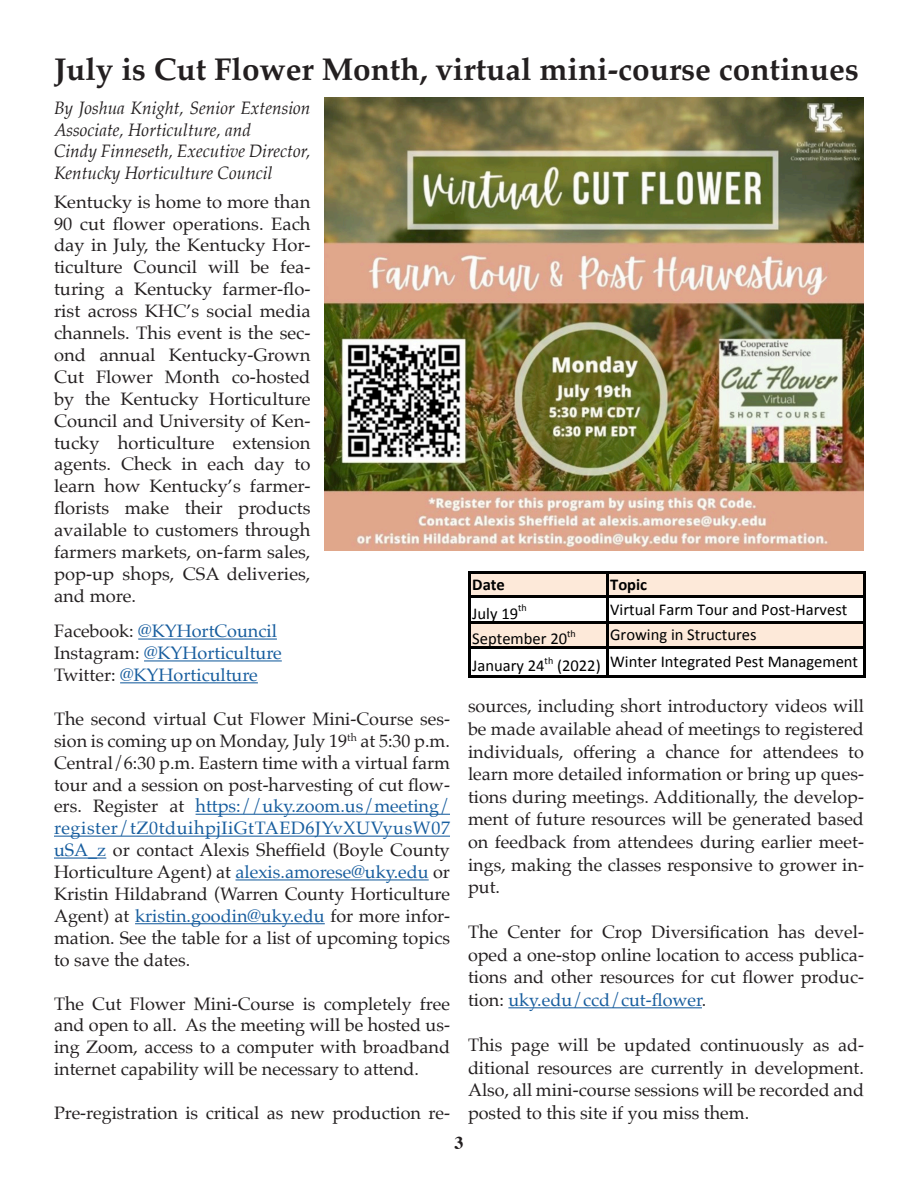
<style>
.page{position:relative;width:918px;height:1188px;background:#fff}
.page>*{position:absolute;margin:0;border:0;box-sizing:border-box;transform-origin:0 0}
.t1{font:700 31.5px "Palatino";color:#231f20}
.t2{font:18px/21.9px "Palatino";color:#231f20;text-align:justify}
.t3{font:italic 18px/21.6px "Palatino";color:#231f20;scale:.96 1}
.t4{font:18px "Palatino";color:#175d9e}
.t5{font:700 18px "Times";color:#231f20}
.t6{font:16.5px "Calibri";color:#000}
.t7{font:700 16.5px "Calibri";color:#000}
.t8{font:10.05px "Calibri";color:#000}
.s1{color:#231f20}
.s2{color:#175d9e}
</style>
<div class="page">
<hr style="left:138px;top:639px;width:139px;height:1px;background:#175d9e">
<hr style="left:144px;top:660px;width:138px;height:1px;background:#175d9e">
<hr style="left:120px;top:682px;width:138px;height:1px;background:#175d9e">
<hr style="left:196px;top:814px;width:254px;height:1px;background:#175d9e">
<hr style="left:54px;top:836px;width:396px;height:1px;background:#175d9e">
<hr style="left:54px;top:858px;width:52px;height:1px;background:#175d9e">
<hr style="left:236px;top:879px;width:193px;height:1px;background:#175d9e">
<hr style="left:135px;top:923px;width:190px;height:1px;background:#175d9e">
<hr style="left:508px;top:1007px;width:194px;height:1px;background:#175d9e">
<div style="left:469px;top:573px;width:395px;height:24px;background:#fde9d9"></div>
<div style="left:469px;top:622px;width:395px;height:26px;background:#fde9d9"></div>
<hr style="left:468px;top:571px;width:3px;height:107px;background:#000">
<hr style="left:606px;top:574px;width:3px;height:104px;background:#000">
<hr style="left:863px;top:574px;width:2px;height:104px;background:#000">
<hr style="left:471px;top:571px;width:394px;height:3px;background:#000">
<hr style="left:471px;top:595px;width:394px;height:3px;background:#000">
<hr style="left:471px;top:621px;width:394px;height:3px;background:#000">
<hr style="left:471px;top:647px;width:394px;height:2px;background:#000">
<hr style="left:471px;top:675px;width:394px;height:3px;background:#000">
<img style="left:324px;top:98px;width:540px;height:453px">
<p class="t1" style="left:54px;top:42px;width:806px">July is Cut Flower Month, virtual mini-course continues</p>
<p class="t3" style="left:54px;top:97px;width:269px">By Joshua Knight, Senior Extension<br>Associate, Horticulture, and</p>
<p class="t3" style="left:54px;top:140px;width:269px">Cindy Finneseth, Executive Director,</p>
<p class="t3" style="left:54px;top:162px;width:229px">Kentucky Horticulture Council</p>
<p class="t2" style="left:54px;top:190px;width:258px">Kentucky is home to more than 90 cut flower operations. Each day in July, the Kentucky Hor&shy;ticulture Council will be fea&shy;turing a Kentucky farmer-flo&shy;rist across KHC’s social media channels. This event is the sec&shy;ond annual Kentucky-Grown Cut Flower Month co-hosted by the Kentucky Horticulture Council and University of Ken&shy;tucky horticulture extension agents. Check in each day to learn how Kentucky’s farmer&shy;florists make their products available to customers through farmers markets, on-farm sales, pop-up shops, CSA deliveries, and more.</p>
<p class="t4" style="left:54px;top:616px;width:224px"><span class="s1">Facebook:</span> @KYHortCouncil</p>
<p class="t4" style="left:54px;top:638px;width:229px"><span class="s1">Instagram:</span> @KYHorticulture</p>
<p class="t4" style="left:54px;top:660px;width:205px"><span class="s1">Twitter:</span> @KYHorticulture</p>
<p class="t2" style="left:54px;top:708px;width:398px">The second virtual Cut Flower Mini-Course ses&shy;sion is coming up on Monday, July 19<sup>th</sup> at 5:30 p.m.<br>Central/6:30 p.m. Eastern time with a virtual farm tour and a session on post-harvesting of cut flow&shy;ers. Register at <span class="s2">https://uky.zoom.us/meeting/ register/tZ0tduihpjIiGtTAED6JYvXUVyusW07 uSA_z</span> or contact Alexis Sheffield (Boyle County Horticulture Agent) at <span class="s2">alexis.amorese@uky.edu</span> or Kristin Hildabrand (Warren County Horticulture Agent) at <span class="s2">kristin.goodin@uky.edu</span> for more infor&shy;mation. See the table for a list of upcoming topics to save the dates.</p>
<p class="t2" style="left:54px;top:992px;width:398px">The Cut Flower Mini-Course is completely free and open to all. As the meeting will be hosted us&shy;ing Zoom, access to a computer with broadband internet capability will be necessary to attend.</p>
<p class="t2" style="left:54px;top:1102px;width:397px">Pre-registration is critical as new production re-</p>
<p class="t7" style="left:472px;top:574px;width:34px">Date</p>
<p class="t7" style="left:610px;top:574px;width:38px">Topic</p>
<p class="t6" style="left:472px;top:603px;width:47px">July 19</p>
<p class="t8" style="left:518px;top:602px;width:10px">th</p>
<p class="t6" style="left:610px;top:599px;width:239px">Virtual Farm Tour and Post-Harvest</p>
<p class="t6" style="left:472px;top:628px;width:96px">September 20</p>
<p class="t8" style="left:567px;top:627px;width:10px">th</p>
<p class="t6" style="left:610px;top:625px;width:148px">Growing in Structures</p>
<p class="t6" style="left:472px;top:655px;width:74px">January 24</p>
<p class="t8" style="left:545px;top:654px;width:10px">th</p>
<p class="t6" style="left:557px;top:652px;width:303px">(2022) Winter Integrated Pest Management</p>
<p class="t2" style="left:468px;top:695px;width:398px;line-height:22.6px">sources, including short introductory videos will be made available ahead of meetings to registered individuals, offering a chance for attendees to learn more detailed information or bring up ques&shy;tions during meetings. Additionally, the develop&shy;ment of future resources will be generated based on feedback from attendees during earlier meet&shy;ings, making the classes responsive to grower in&shy;put.</p>
<p class="t2" style="left:468px;top:921px;width:397px;line-height:22.6px">The Center for Crop Diversification has devel&shy;oped a one-stop online location to access publica&shy;tions and other resources for cut flower produc&shy;tion: <span class="s2">uky.edu/ccd/cut-flower</span>.</p>
<p class="t2" style="left:468px;top:1034px;width:398px;line-height:22.6px">This page will be updated continuously as ad&shy;ditional resources are currently in development.<br>Also, all mini-course sessions will be recorded and posted to this site if you miss them.</p>
<p class="t5" style="left:454px;top:1125px;width:10px">3</p>
</div>
